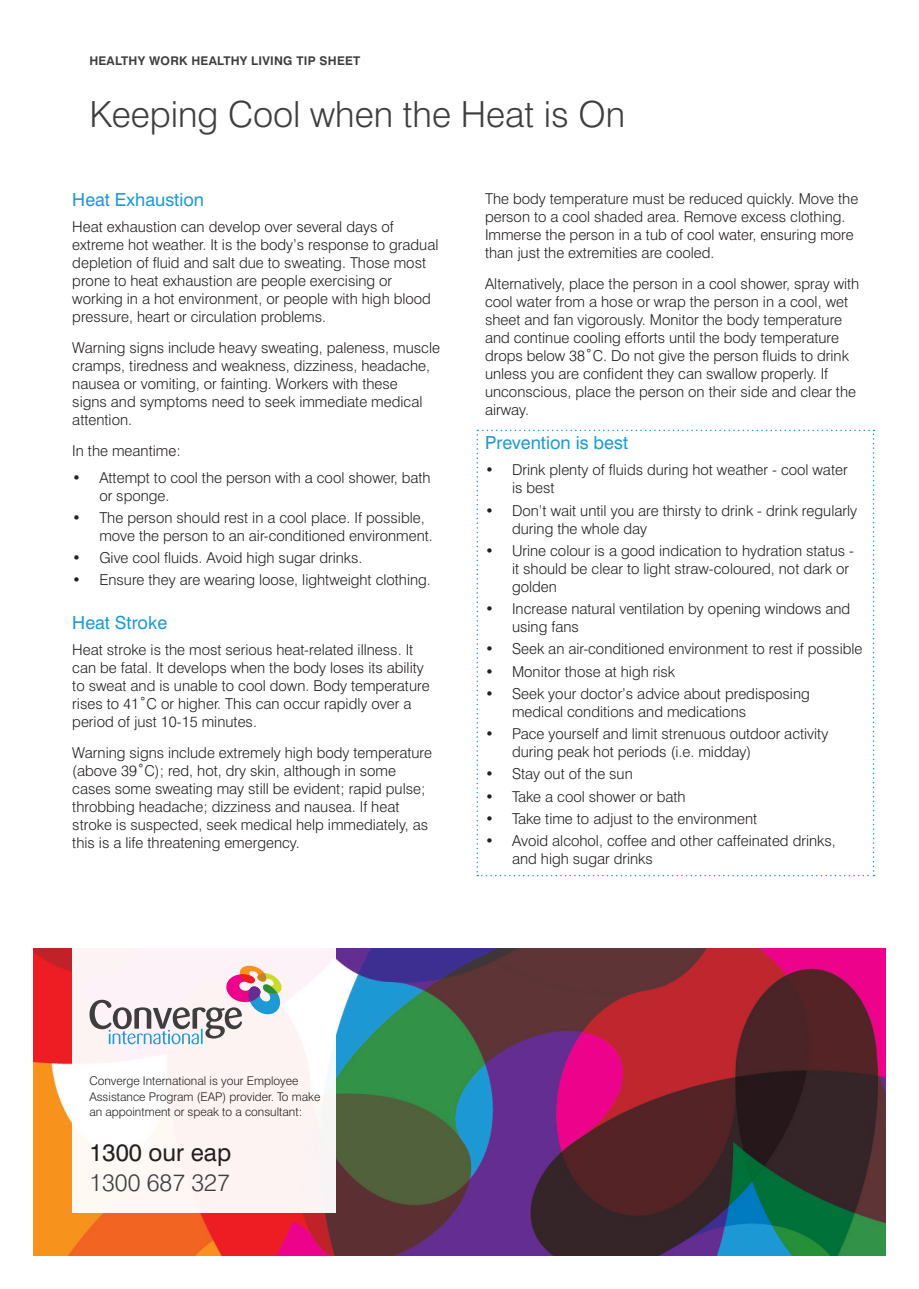
<style>
.page{position:relative;width:919px;height:1289px;background:#fff}
.page>*{position:absolute;margin:0;border:0;box-sizing:border-box;transform-origin:0 0}
.Main_Title-24pt_Swis{font:300 36px "Swiss 721 BT";color:#3e3e3f}
.contact_details{font:24px "Swiss 721 BT";color:#231f20}
.contact_details-2{font:300 24px "Swiss 721 BT";color:#3e3e3f}
.Highlight_text{font:18px "Swiss 721 BT";color:#1d99d6}
.Body_copy{font:300 15px/18px "Swiss 721 BT";color:#231f20}
.contact_details-3{font:300 12px/15.8px "Swiss 721 BT";color:#231f20}
.Training_title_ALL_C{font:700 12px "Swiss 721 BT";letter-spacing:.02em;color:#3e3e3f}
</style>
<div class="page">
<img style="left:34px;top:948px;width:851px;height:307px">
<div style="left:72px;top:940px;width:264px;height:272px;background:#fef3f3"></div>
<svg style="left:89px;top:965px;width:194px;height:79px"></svg>
<svg style="left:476px;top:429px;width:398px;height:447px"></svg>
<p class="Training_title_ALL_C" style="left:89px;top:53px;width:272px">HEALTHY WORK HEALTHY LIVING TIP SHEET</p>
<p class="Main_Title-24pt_Swis" style="left:89px;top:92px;width:537px">Keeping Cool when the Heat is On</p>
<p class="Highlight_text" style="left:72px;top:188px;width:133px">Heat Exhaustion</p>
<p class="Body_copy" style="left:72px;top:218px;width:367px">Heat exhaustion can develop over several days of extreme hot weather. It is the body’s response to gradual depletion of fluid and salt due to sweating. Those most prone to heat exhaustion are people exercising or working in a hot environment, or people with high blood pressure, heart or circulation problems.</p>
<p class="Body_copy" style="left:72px;top:339px;width:369px">Warning signs include heavy sweating, paleness, muscle cramps, tiredness and weakness, dizziness, headache, nausea or vomiting, or fainting. Workers with these<br>signs and symptoms need to seek immediate medical attention.</p>
<p class="Body_copy" style="left:72px;top:441px;width:110px">In the meantime:</p>
<p class="Body_copy" style="left:99px;top:468px;width:333px;text-indent:-27px">• Attempt to cool the person with a cool shower, bath or sponge.</p>
<p class="Body_copy" style="left:99px;top:508px;width:335px;text-indent:-27px">• The person should rest in a cool place. If possible, move the person to an air-conditioned environment.</p>
<p class="Body_copy" style="left:72px;top:548px;width:292px">• Give cool fluids. Avoid high sugar drinks.</p>
<p class="Body_copy" style="left:72px;top:571px;width:360px">• Ensure they are wearing loose, lightweight clothing.</p>
<p class="Highlight_text" style="left:72px;top:611px;width:96px">Heat Stroke</p>
<p class="Body_copy" style="left:72px;top:640px;width:359px">Heat stroke is the most serious heat-related illness. It can be fatal. It develops when the body loses its ability to sweat and is unable to cool down. Body temperature rises to 41˚C or higher. This can occur rapidly over a period of just 10-15 minutes.</p>
<p class="Body_copy" style="left:72px;top:743px;width:361px">Warning signs include extremely high body temperature (above 39˚C); red, hot, dry skin, although in some cases some sweating may still be evident; rapid pulse; throbbing headache; dizziness and nausea. If heat stroke is suspected, seek medical help immediately, as this is a life threatening emergency.</p>
<p class="Body_copy" style="left:485px;top:190px;width:375px">The body temperature must be reduced quickly. Move the person to a cool shaded area. Remove excess clothing.<br>Immerse the person in a tub of cool water, ensuring more than just the extremities are cooled.</p>
<p class="Body_copy" style="left:485px;top:274px;width:376px">Alternatively, place the person in a cool shower, spray with cool water from a hose or wrap the person in a cool, wet sheet and fan vigorously. Monitor the body temperature and continue cooling efforts until the body temperature drops below 38˚C. Do not give the person fluids to drink unless you are confident they can swallow properly. If unconscious, place the person on their side and clear the airway.</p>
<p class="Highlight_text" style="left:485px;top:431px;width:144px">Prevention is best</p>
<p class="Body_copy" style="left:512px;top:461px;width:337px;text-indent:-27px">• Drink plenty of fluids during hot weather - cool water is best</p>
<p class="Body_copy" style="left:512px;top:501px;width:346px;text-indent:-27px">• Don’t wait until you are thirsty to drink - drink regularly during the whole day</p>
<p class="Body_copy" style="left:512px;top:541px;width:343px;text-indent:-27px">• Urine colour is a good indication to hydration status - it should be clear to light straw-coloured, not dark or golden</p>
<p class="Body_copy" style="left:512px;top:599px;width:339px;text-indent:-27px">• Increase natural ventilation by opening windows and using fans</p>
<p class="Body_copy" style="left:485px;top:640px;width:379px">• Seek an air-conditioned environment to rest if possible</p>
<p class="Body_copy" style="left:485px;top:662px;width:192px">• Monitor those at high risk</p>
<p class="Body_copy" style="left:512px;top:684px;width:299px;text-indent:-27px">• Seek your doctor’s advice about predisposing medical conditions and medications</p>
<p class="Body_copy" style="left:512px;top:724px;width:318px;text-indent:-27px">• Pace yourself and limit strenuous outdoor activity during peak hot periods (i.e. midday)</p>
<p class="Body_copy" style="left:485px;top:765px;width:149px">• Stay out of the sun</p>
<p class="Body_copy" style="left:485px;top:787px;width:202px">• Take a cool shower or bath</p>
<p class="Body_copy" style="left:485px;top:809px;width:274px">• Take time to adjust to the environment</p>
<p class="Body_copy" style="left:512px;top:831px;width:325px;text-indent:-27px">• Avoid alcohol, coffee and other caffeinated drinks, and high sugar drinks</p>
<p class="contact_details-3" style="left:89px;top:1072px;width:232px">Converge International is your Employee<br>Assistance Program (EAP) provider. To make an appointment or speak to a consultant:</p>
<p class="contact_details" style="left:89px;top:1137px;width:143px">1300 our eap</p>
<p class="contact_details-2" style="left:89px;top:1167px;width:142px">1300 687 327</p>
</div>
